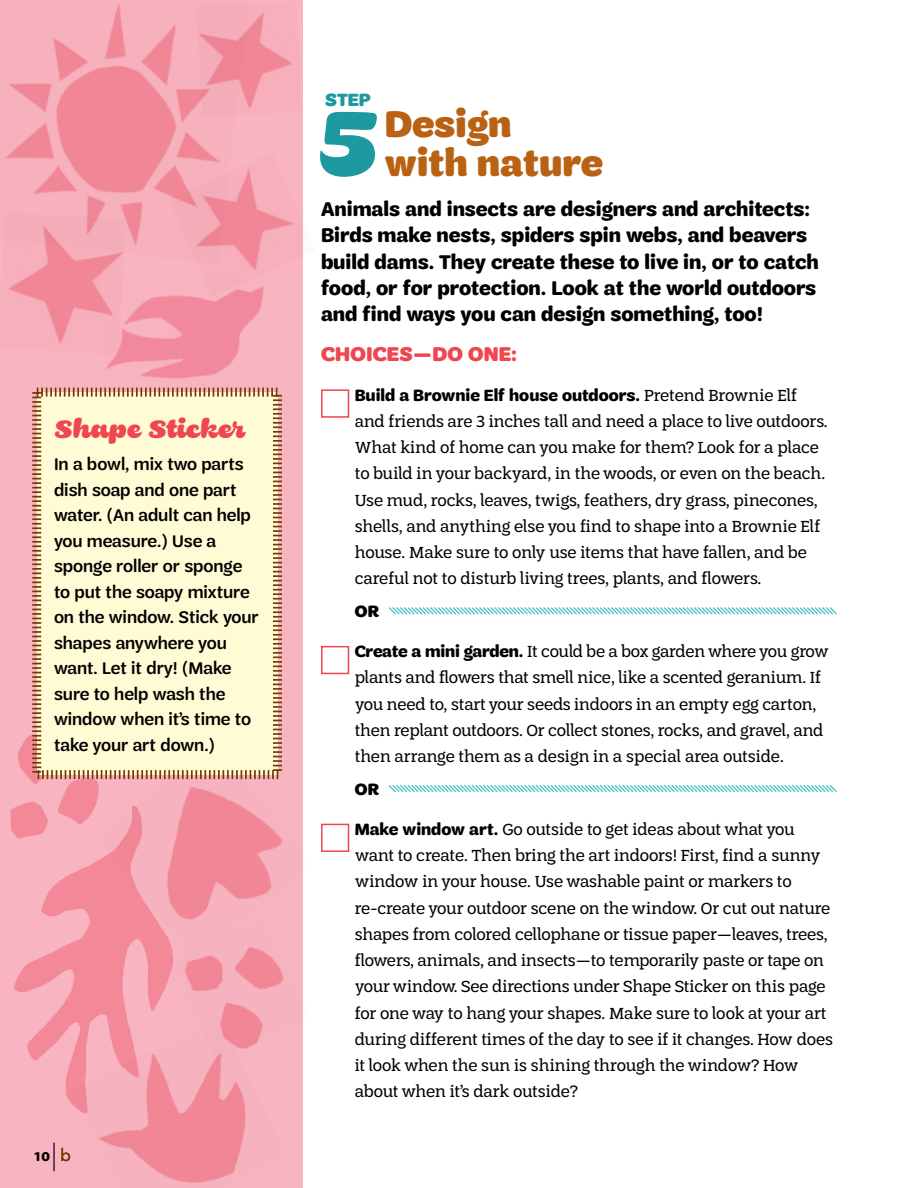
<style>
.page{position:relative;width:918px;height:1188px;background:#fff}
.page>*{position:absolute;margin:0;border:0;box-sizing:border-box;transform-origin:0 0}
.t1{font:expanded 99px "Shortbread Script Sm";color:#1c9a9f}
.t2{font:900 39px/39px "Trefoil Sans";color:#ba6214}
.t3{font:expanded 27px "Shortbread Script Sm";color:#ef464f}
.t4{font:700 21px/26.2px "Trefoil Sans";color:#000}
.t5{font:900 21px "Trefoil Sans";letter-spacing:.01em;color:#ef464f}
.t6{font:900 18.75px "Trefoil Sans";color:#1c9a9f}
.t7{font:500 18px/25.5px "Trefoil Sans";color:#000}
.t8{font:17.25px/26.2px "Trefoil Slab";letter-spacing:-.01em;color:#000}
.t9{font:700 17.25px "Trefoil Sans";color:#000}
.t10{font:900 17.25px "Trefoil Sans";color:#000}
.t11{font:700 13.5px "Trefoil Sans";color:#000}
.s1{font-family:"Trefoil Slab";font-weight:400}
.s2{font-family:"Trefoil Sans";font-weight:700}
</style>
<div class="page">
<div style="left:0;top:0;width:303px;height:1188px;background:#f8b4c0"></div>
<svg style="left:388px;top:607px;width:449px;height:8px"></svg>
<svg style="left:388px;top:785px;width:449px;height:8px"></svg>
<div style="left:321px;top:389px;width:28px;height:29px;border:2px solid #ef464f"></div>
<div style="left:321px;top:646px;width:28px;height:28px;border:2px solid #ef464f"></div>
<div style="left:321px;top:824px;width:28px;height:28px;border:2px solid #ef464f"></div>
<img style="left:14px;top:862px;width:155px;height:241px">
<img style="left:106px;top:296px;width:157px;height:83px">
<img style="left:250px;top:12px;width:42px;height:96px">
<img style="left:8px;top:264px;width:118px;height:90px">
<img style="left:168px;top:172px;width:126px;height:125px">
<img style="left:6px;top:3px;width:244px;height:261px">
<img style="left:169px;top:960px;width:115px;height:58px">
<img style="left:10px;top:735px;width:86px;height:104px">
<img style="left:96px;top:781px;width:187px;height:179px">
<img style="left:71px;top:1018px;width:192px;height:165px">
<svg style="left:31px;top:387px;width:251px;height:394px;background:#f8efca"></svg>
<hr style="left:53px;top:1143px;width:2px;height:28px;background:#000">
<svg style="left:62px;top:1148px;width:8px;height:13px"></svg>
<h3 class="t3" style="left:54px;top:417px;width:192px">Shape Sticker</h3>
<p class="t7" style="left:54px;top:452px;width:206px">In a bowl, mix two parts dish soap and one part water. (An adult can help you measure.) Use a sponge roller or sponge to put the soapy mixture on the window. Stick your shapes anywhere you want. Let it dry! (Make sure to help wash the window when it’s time to take your art down.)</p>
<p class="t11" style="left:35px;top:1149px;width:17px">10</p>
<p class="t6" style="left:325px;top:89px;width:47px">STEP</p>
<h1 class="t1" style="left:318px;top:101px;width:61px">5</h1>
<h2 class="t2" style="left:385px;top:105px;width:220px">Design with nature</h2>
<p class="t4" style="left:321px;top:196px;width:499px">Animals and insects are designers and architects:<br>Birds make nests, spiders spin webs, and beavers build dams. They create these to live in, or to catch food, or for protection. Look at the world outdoors and find ways you can design something, too!</p>
<p class="t5" style="left:321px;top:342px;width:198px">CHOICES—DO ONE:</p>
<p class="t9" style="left:355px;top:385px;width:444px">Build a Brownie Elf house outdoors. <span class="s1">Pretend Brownie Elf</span></p>
<p class="t8" style="left:355px;top:408px;width:475px">and friends are 3 inches tall and need a place to live outdoors.<br>What kind of home can you make for them? Look for a place to build in your backyard, in the woods, or even on the beach.<br>Use mud, rocks, leaves, twigs, feathers, dry grass, pinecones, shells, and anything else you find to shape into a Brownie Elf house. Make sure to only use items that have fallen, and be careful not to disturb living trees, plants, and flowers.</p>
<p class="t10" style="left:355px;top:602px;width:26px">OR</p>
<p class="t8" style="left:355px;top:638px;width:476px"><span class="s2">Create a mini garden.</span> It could be a box garden where you grow plants and flowers that smell nice, like a scented geranium. If you need to, start your seeds indoors in an empty egg carton, then replant outdoors. Or collect stones, rocks, and gravel, and then arrange them as a design in a special area outside.</p>
<p class="t10" style="left:355px;top:780px;width:26px">OR</p>
<p class="t8" style="left:355px;top:816px;width:480px"><span class="s2">Make window art.</span> Go outside to get ideas about what you want to create. Then bring the art indoors! First, find a sunny window in your house. Use washable paint or markers to re-create your outdoor scene on the window. Or cut out nature shapes from colored cellophane or tissue paper—leaves, trees, flowers, animals, and insects—to temporarily paste or tape on your window. See directions under Shape Sticker on this page for one way to hang your shapes. Make sure to look at your art during different times of the day to see if it changes. How does it look when the sun is shining through the window? How about when it’s dark outside?</p>
</div>
